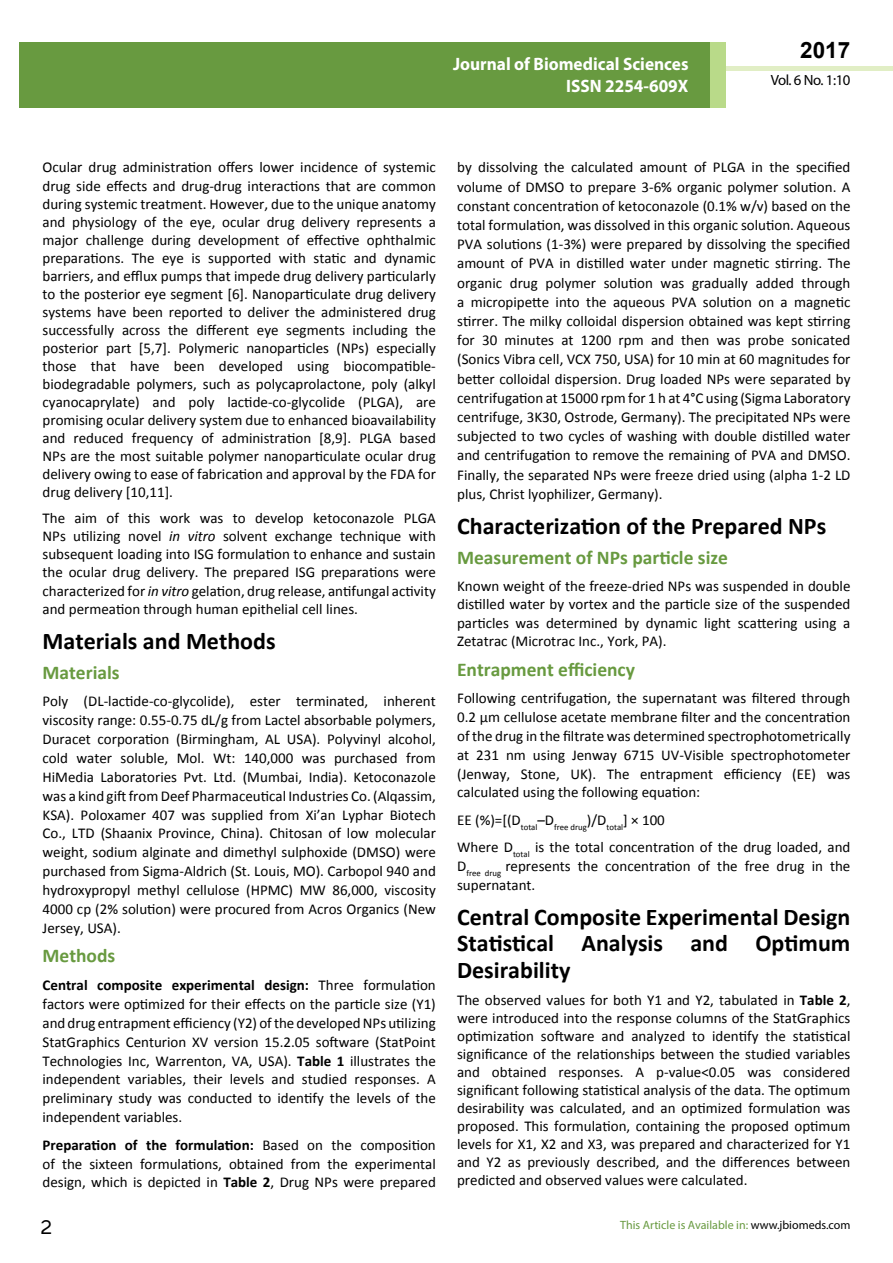
<style>
.page{position:relative;width:893px;height:1263px;background:#fff}
.page>*{position:absolute;margin:0;border:0;box-sizing:border-box;transform-origin:0 0}
.t1{font:25.5px "Tunga";color:#000}
.t2{font:700 24px/26.4px "Calibri";color:#000;text-align:justify}
.t3{font:700 22.5px "Arial";color:#000}
.t4{font:700 19.5px "Calibri";color:#689a40}
.t5{font:700 18px/21.6px "Myriad Pro";color:#fff;text-align:right;scale:.96 1}
.t6{font:15px/18px "Calibri";color:#000;text-align:justify}
.t7{font:14.85px "Myriad Pro";letter-spacing:-.03em;color:#000}
.t8{font:12px "Myriad Pro";color:#689a40}
.s1{font-style:italic}
.s2{font-weight:700}
.s3{color:#000}
</style>
<div class="page">
<div style="left:722px;top:66px;width:171px;height:5px;background:#e1eec5"></div>
<div style="left:19px;top:42px;width:706px;height:66px;background:#689a40"></div>
<div style="left:710px;top:42px;width:15px;height:66px;background:#b9da89"></div>
<p class="t5" style="left:453px;top:53px;width:247px">Journal of Biomedical Sciences<br>ISSN 2254-609X</p>
<h3 class="t3" style="left:800px;top:35px;width:52px">2017</h3>
<p class="t7" style="left:771px;top:71px;width:81px">Vol. 6 No. 1:10</p>
<p class="t6" style="left:43px;top:158px;width:395px">Ocular drug administration offers lower incidence of systemic drug side effects and drug-drug interactions that are common during systemic treatment. However, due to the unique anatomy and physiology of the eye, ocular drug delivery represents a major challenge during development of effective ophthalmic preparations. The eye is supported with static and dynamic barriers, and efflux pumps that impede drug delivery particularly to the posterior eye segment [6]. Nanoparticulate drug delivery systems have been reported to deliver the administered drug successfully across the different eye segments including the posterior part [5,7]. Polymeric nanoparticles (NPs) especially those that have been developed using biocompatible&shy;biodegradable polymers, such as polycaprolactone, poly (alkyl cyanocaprylate) and poly lactide-co-glycolide (PLGA), are promising ocular delivery system due to enhanced bioavailability and reduced frequency of administration [8,9]. PLGA based NPs are the most suitable polymer nanoparticulate ocular drug delivery owing to ease of fabrication and approval by the FDA for drug delivery [10,11].</p>
<p class="t6" style="left:43px;top:509px;width:395px">The aim of this work was to develop ketoconazole PLGA NPs utilizing novel <span class="s1">in vitro</span> solvent exchange technique with subsequent loading into ISG formulation to enhance and sustain the ocular drug delivery. The prepared ISG preparations were characterized for <span class="s1">in vitro</span> gelation, drug release, antifungal activity and permeation through human epithelial cell lines.</p>
<h2 class="t2" style="left:43px;top:628px;width:235px">Materials and Methods</h2>
<h3 class="t4" style="left:43px;top:660px;width:79px">Materials</h3>
<p class="t6" style="left:43px;top:692px;width:395px;line-height:18.9px">Poly (DL-lactide-co-glycolide), ester terminated, inherent viscosity range: 0.55-0.75 dL/g from Lactel absorbable polymers, Duracet corporation (Birmingham, AL USA). Polyvinyl alcohol, cold water soluble, Mol. Wt: 140,000 was purchased from HiMedia Laboratories Pvt. Ltd. (Mumbai, India). Ketoconazole was a kind gift from Deef Pharmaceutical Industries Co. (Alqassim, KSA). Poloxamer 407 was supplied from Xi’an Lyphar Biotech Co., LTD (Shaanix Province, China). Chitosan of low molecular weight, sodium alginate and dimethyl sulphoxide (DMSO) were purchased from Sigma-Aldrich (St. Louis, MO). Carbopol 940 and hydroxypropyl methyl cellulose (HPMC) MW 86,000, viscosity 4000 cp (2% solution) were procured from Acros Organics (New Jersey, USA).</p>
<h3 class="t4" style="left:43px;top:943px;width:74px">Methods</h3>
<p class="t6" style="left:43px;top:975px;width:395px;line-height:18.9px"><span class="s2">Central composite experimental design:</span> Three formulation factors were optimized for their effects on the particle size (Y1) and drug entrapment efficiency (Y2) ofthe developedNPs utilizing StatGraphics Centurion XV version 15.2.05 software (StatPoint Technologies Inc, Warrenton, VA, USA). <span class="s2">Table 1</span> illustrates the independent variables, their levels and studied responses. A preliminary study was conducted to identify the levels of the independent variables.</p>
<p class="t6" style="left:43px;top:1135px;width:395px;line-height:18.9px"><span class="s2">Preparation of the formulation:</span> Based on the composition of the sixteen formulations, obtained from the experimental design, which is depicted in <span class="s2">Table 2</span>, Drug NPs were prepared</p>
<p class="t6" style="left:457px;top:158px;width:395px;line-height:19.2px">by dissolving the calculated amount of PLGA in the specified volume of DMSO to prepare 3-6% organic polymer solution. A constant concentration of ketoconazole (0.1% w/v) based on the total formulation, was dissolved in this organic solution. Aqueous PVA solutions (1-3%) were prepared by dissolving the specified amount of PVA in distilled water under magnetic stirring. The organic drug polymer solution was gradually added through a micropipette into the aqueous PVA solution on a magnetic stirrer. The milky colloidal dispersion obtained was kept stirring for 30 minutes at 1200 rpm and then was probe sonicated (Sonics Vibra cell, VCX 750, USA) for 10 min at 60 magnitudes for better colloidal dispersion. Drug loaded NPs were separated by centrifugation at 15000 rpm for 1 h at 4°C using (Sigma Laboratory centrifuge, 3K30, Ostrode, Germany). The precipitated NPs were subjected to two cycles of washing with double distilled water and centrifugation to remove the remaining of PVA and DMSO.<br>Finally, the separated NPs were freeze dried using (alpha 1-2 LD plus, Christ lyophilizer, Germany).</p>
<h2 class="t2" style="left:457px;top:513px;width:371px">Characterization of the Prepared NPs</h2>
<h3 class="t4" style="left:457px;top:545px;width:272px">Measurement of NPs particle size</h3>
<p class="t6" style="left:457px;top:576px;width:395px;line-height:18.5px">Known weight of the freeze-dried NPs was suspended in double distilled water by vortex and the particle size of the suspended particles was determined by dynamic light scattering using a Zetatrac (Microtrac Inc., York, PA).</p>
<h3 class="t4" style="left:457px;top:657px;width:179px">Entrapment efficiency</h3>
<p class="t6" style="left:457px;top:688px;width:395px;line-height:18.9px">Following centrifugation, the supernatant was filtered through 0.2 µm cellulose acetate membrane filter and the concentration of the drug in the filtrate was determined spectrophotometrically at 231 nm using Jenway 6715 UV-Visible spectrophotometer (Jenway, Stone, UK). The entrapment efficiency (EE) was calculated using the following equation:</p>
<p class="t6" style="left:457px;top:806px;width:395px;line-height:27.5px">EE (%)=[(D<sub>total</sub>–D<sub>free</sub> <sub>drug</sub>)/D<sub>total</sub>] × 100<br>Where D<sub>total</sub> is the total concentration of the drug loaded, and</p>
<p class="t6" style="left:457px;top:857px;width:395px;line-height:18.9px">D<sub>free</sub> <sub>drug</sub> represents the concentration of the free drug in the supernatant.</p>
<h2 class="t2" style="left:457px;top:904px;width:395px">Central Composite Experimental Design Statistical Analysis and Optimum Desirability</h2>
<p class="t6" style="left:457px;top:991px;width:395px">The observed values for both Y1 and Y2, tabulated in <span class="s2">Table 2</span>, were introduced into the response columns of the StatGraphics optimization software and analyzed to identify the statistical significance of the relationships between the studied variables and obtained responses. A p-value˂0.05 was considered significant following statistical analysis of the data. The optimum desirability was calculated, and an optimized formulation was proposed. This formulation, containing the proposed optimum levels for X1, X2 and X3, was prepared and characterized for Y1 and Y2 as previously described, and the differences between predicted and observed values were calculated.</p>
<h1 class="t1" style="left:41px;top:1210px;width:13px">2</h1>
<p class="t8" style="left:620px;top:1218px;width:232px">This Article is Available in: <span class="s3">www.jbiomeds.com</span></p>
</div>
